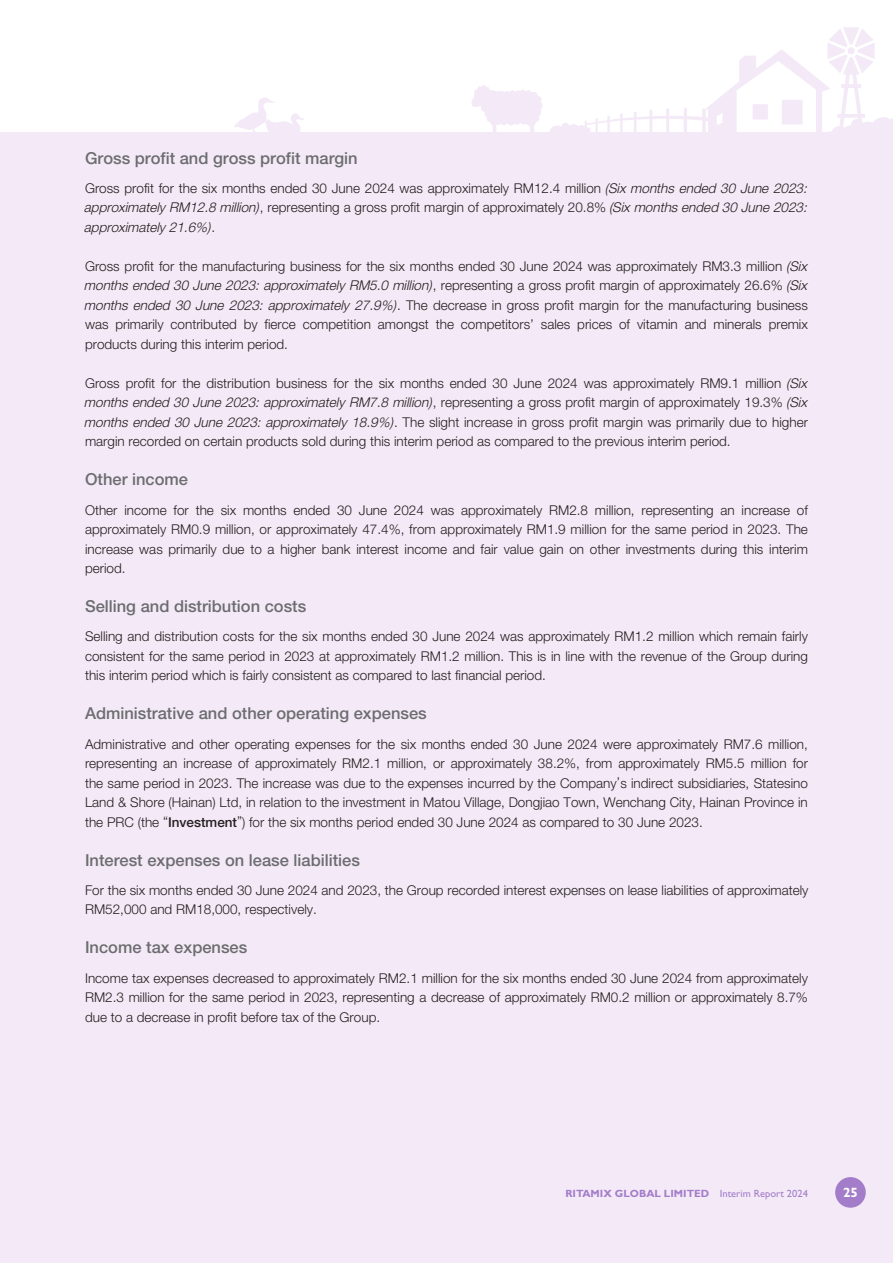
<style>
.page{position:relative;width:893px;height:1263px;background:#fff}
.page>*{position:absolute;margin:0;border:0;box-sizing:border-box;transform-origin:0 0}
.t1{font:500 16.5px "Helvetica Neue LT Std";color:#6c6d70}
.t2{font:300 13.5px/19.5px "Helvetica Neue LT Std";color:#231f20;text-align:justify}
.t3{font:700 13.5px "Gill Sans Std";color:#fff}
.t4{font:700 10.5px "Gill Sans Std";color:#a37dca}
.s1{font-style:italic}
.s2{font-weight:500}
.s3{font-weight:400}
</style>
<div class="page">
<div style="left:0;top:132px;width:893px;height:1131px;background:#f4eaf7"></div>
<svg style="left:471px;top:27px;width:422px;height:105px"></svg>
<svg style="left:235px;top:97px;width:69px;height:35px"></svg>
<div style="left:835px;top:1177px;width:31px;height:31px;background:#a37dca;border-radius:50%"></div>
<p class="t1" style="left:85px;top:148px;width:274px">Gross profit and gross profit margin</p>
<p class="t2" style="left:84px;top:178px;width:728px">Gross profit for the six months ended 30 June 2024 was approximately RM12.4 million <span class="s1">(Six months ended 30 June 2023: approximately RM12.8 million)</span> , re p res e n t i n g a g ro ss p rofi t m a rg i n of a p p roxi m at e ly 2 0 . 8 % <span class="s1">(Six months ended 30 June 2023: approximately 21.6%)</span> .</p>
<p class="t2" style="left:84px;top:256px;width:728px;text-align:left">Gross profit for the manufacturing business for the six months ended 30 June 2024 was approximately RM3.3 million <span class="s1">(Six months ended 30 June 2023: approximately RM5.0 million)</span> , representing a gross profit margin of approximately 26.6% <span class="s1">(Six months ended 30 June 2023: approximately 27.9%)</span>. The decrease in gross profit margin for the manufacturing business was primarily contributed by fierce competition amongst the competitors’ sales prices of vitamin and minerals premix products during this interim period.</p>
<p class="t2" style="left:84px;top:373px;width:728px;text-align:left">Gross profit for the distribution business for the six months ended 30 June 2024 was approximately RM9.1 million <span class="s1">(Six months ended 30 June 2023: approximately RM7.8 million)</span> , representing a gross profit margin of approximately 19.3% <span class="s1">(Six months ended 30 June 2023: approximately 18.9%)</span>. The slight increase in gross profit margin was primarily due to higher margin recorded on certain products sold during this interim period as compared to the previous interim period.</p>
<p class="t1" style="left:85px;top:470px;width:105px">Other income</p>
<p class="t2" style="left:85px;top:500px;width:724px">Other income for the six months ended 30 June 2024 was approximately RM2.8 million, representing an increase of approximately RM0.9 million, or approximately 47.4%, from approximately RM1.9 million for the same period in 2023. The increase was primarily due to a higher bank interest income and fair value gain on other investments during this interim period.</p>
<p class="t1" style="left:85px;top:596px;width:223px">Selling and distribution costs</p>
<p class="t2" style="left:85px;top:626px;width:724px">Selling and distribution costs for the six months ended 30 June 2024 was approximately RM1.2 million which remain fairly consistent for the same period in 2023 at approximately RM1.2 million. This is in line with the revenue of the Group during this interim period which is fairly consistent as compared to last financial period.</p>
<p class="t1" style="left:85px;top:704px;width:343px">Administrative and other operating expenses</p>
<p class="t2" style="left:85px;top:734px;width:724px">Administrative and other operating expenses for the six months ended 30 June 2024 were approximately RM7.6 million, representing an increase of approximately RM2.1 million, or approximately 38.2%, from approximately RM5.5 million for the same period in 2023. The increase was due to the expenses incurred by the Company’s indirect subsidiaries, Statesino Land &amp; Shore (Hainan) Ltd, in relation to the investment in Matou Village, Dongjiao Town, Wenchang City, Hainan Province in the PRC (the “<span class="s2">Investment</span>”) for the six months period ended 30 June 2024 as compared to 30 June 2023.</p>
<p class="t1" style="left:85px;top:850px;width:276px">Interest expenses on lease liabilities</p>
<p class="t2" style="left:85px;top:880px;width:725px">For the six months ended 30 June 2024 and 2023, the Group recorded interest expenses on lease liabilities of approximately<br>RM52,000 and RM18,000, respectively.</p>
<p class="t1" style="left:85px;top:938px;width:164px">Income tax expenses</p>
<p class="t2" style="left:85px;top:968px;width:724px">Income tax expenses decreased to approximately RM2.1 million for the six months ended 30 June 2024 from approximately RM2.3 million for the same period in 2023, representing a decrease of approximately RM0.2 million or approximately 8.7% due to a decrease in profit before tax of the Group.</p>
<p class="t4" style="left:565px;top:1187px;width:244px">RITAMIX GLOBAL LIMITED <span class="s3">Interim Report 2024</span></p>
<p class="t3" style="left:843px;top:1184px;width:16px">25</p>
</div>
